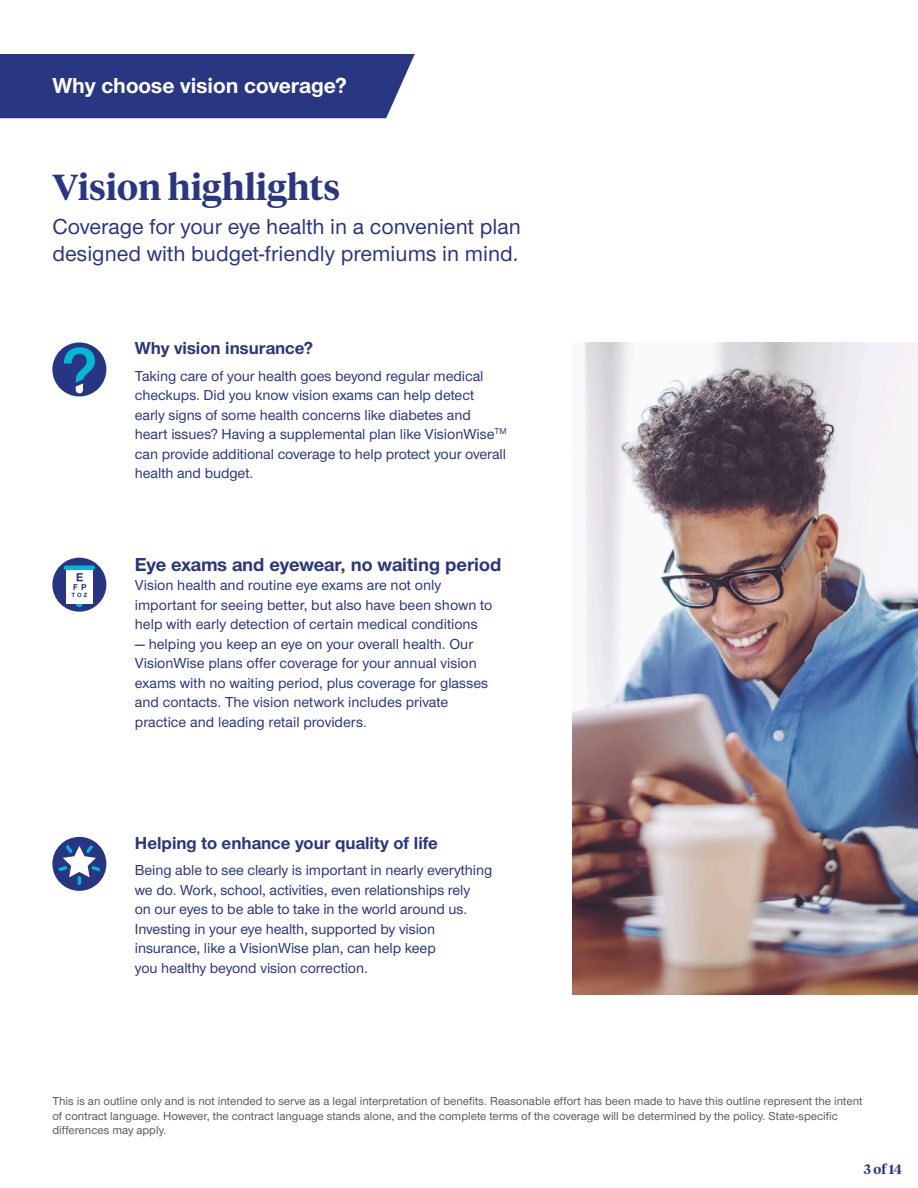
<style>
.page{position:relative;width:918px;height:1188px;background:#fff}
.page>*{position:absolute;margin:0;border:0;box-sizing:border-box;transform-origin:0 0}
.t1{font:600 36px "UHC Serif Headline";color:#293682}
.t2{font:500 22.5px/27px "UHC Sans";color:#293682}
.t3{font:700 22.5px "UHC Sans";color:#fff}
.t4{font:700 19.5px "UHC Sans";color:#293682}
.t5{font:700 18px "UHC Sans";color:#293682}
.t6{font:500 15px/19.5px "UHC Sans";letter-spacing:-.005em;color:#293682}
.t7{font:600 13.5px "UHC Serif Headline";color:#293682}
.t8{font:500 12px/14.4px "UHC Sans";color:#58595b}
</style>
<div class="page">
<div style="left:0;top:54px;width:415px;height:64px;background:#293682"></div>
<div style="left:52px;top:342px;width:54px;height:54px;background:#283582;border-radius:50%"></div>
<svg style="left:64px;top:347px;width:31px;height:47px"></svg>
<div style="left:52px;top:558px;width:54px;height:54px;background:#283582;border-radius:50%"></div>
<svg style="left:76px;top:604px;width:7px;height:3px"></svg>
<hr style="left:64px;top:566px;width:31px;height:4px;background:#00b9d4;border-radius:2px">
<div style="left:66px;top:570px;width:27px;height:34px;background:#fff"></div>
<svg style="left:71px;top:573px;width:16px;height:24px"></svg>
<div style="left:52px;top:837px;width:54px;height:54px;background:#283582;border-radius:50%"></div>
<svg style="left:58px;top:844px;width:42px;height:41px"></svg>
<img style="left:572px;top:342px;width:346px;height:652px">
<h2 class="t3" style="left:52px;top:70px;width:296px">Why choose vision coverage?</h2>
<h1 class="t1" style="left:52px;top:162px;width:289px">Vision highlights</h1>
<h2 class="t2" style="left:52px;top:212px;width:470px">Coverage for your eye health in a convenient plan designed with budget-friendly premiums in mind.</h2>
<p class="t5" style="left:135px;top:336px;width:180px">Why vision insurance?</p>
<p class="t6" style="left:135px;top:365px;width:373px">Taking care of your health goes beyond regular medical checkups. Did you know vision exams can help detect early signs of some health concerns like diabetes and heart issues? Having a supplemental plan like VisionWise<sup>TM </sup>can provide additional coverage to help protect your overall health and budget.</p>
<h3 class="t4" style="left:135px;top:551px;width:368px">Eye exams and eyewear, no waiting period</h3>
<p class="t6" style="left:135px;top:575px;width:359px">Vision health and routine eye exams are not only important for seeing better, but also have been shown to help with early detection of certain medical conditions</p>
<p class="t6" style="left:135px;top:633px;width:355px">— helping you keep an eye on your overall health. Our VisionWise plans offer coverage for your annual vision exams with no waiting period, plus coverage for glasses and contacts. The vision network includes private practice and leading retail providers.</p>
<p class="t5" style="left:135px;top:831px;width:305px">Helping to enhance your quality of life</p>
<p class="t6" style="left:135px;top:860px;width:359px">Being able to see clearly is important in nearly everything we do. Work, school, activities, even relationships rely<br>on our eyes to be able to take in the world around us.<br>Investing in your eye health, supported by vision insurance, like a VisionWise plan, can help keep<br>you healthy beyond vision correction.</p>
<p class="t8" style="left:52px;top:1093px;width:812px">This is an outline only and is not intended to serve as a legal interpretation of benefits. Reasonable effort has been made to have this outline represent the intent of contract language. However, the contract language stands alone, and the complete terms of the coverage will be determined by the policy. State-specific differences may apply.</p>
<p class="t7" style="left:864px;top:1160px;width:40px">3 of 14</p>
</div>
